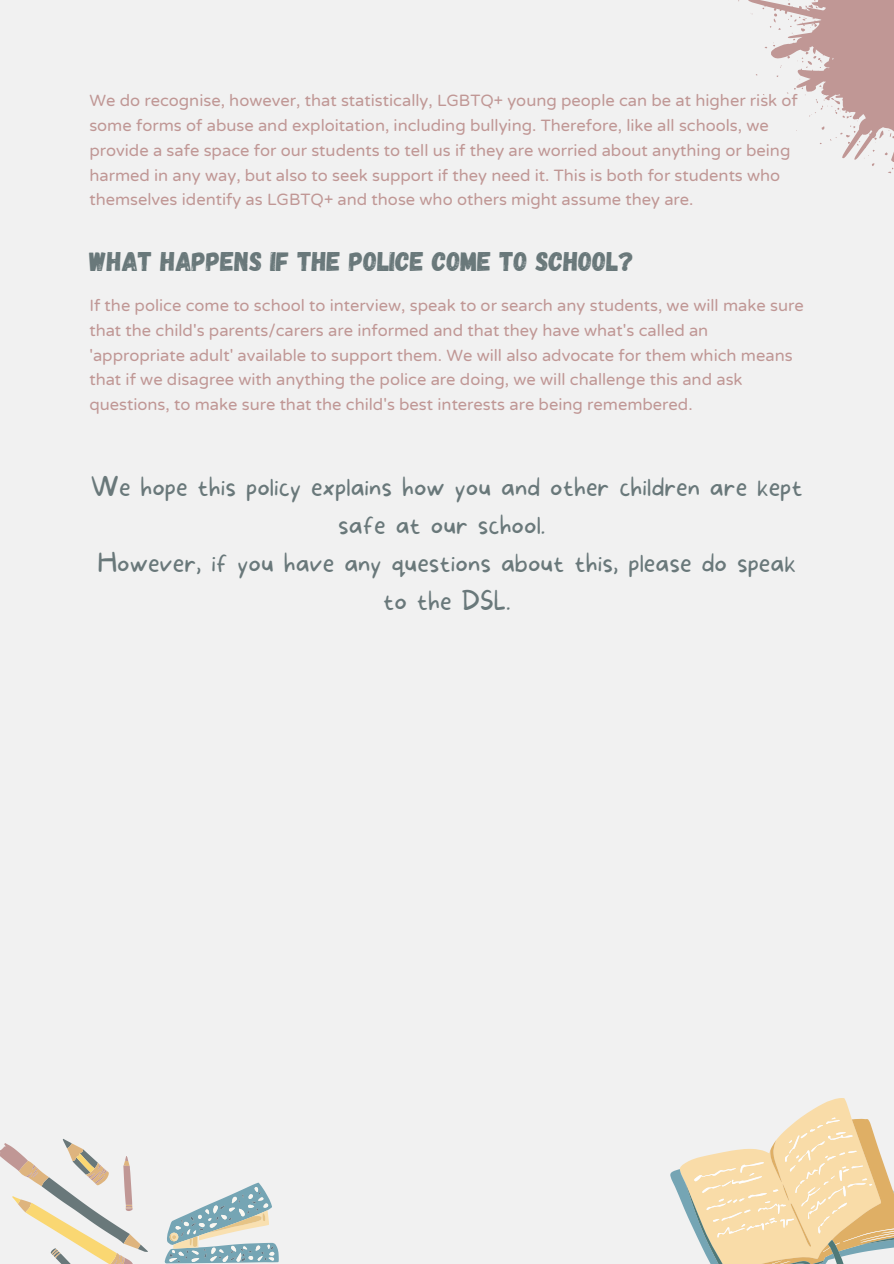
<style>
.page{position:relative;width:894px;height:1264px;background:#fff}
.page>*{position:absolute;margin:0;border:0;box-sizing:border-box;transform-origin:0 0}
.t1{font:27px "Gagalin";color:#69787a}
.t2{font:100 25.5px/38.2px "More Sugar";color:#69787a;text-align:center}
.t3{font:16.5px/24.8px "Varela Round";color:#c09795}
</style>
<div class="page">
<div style="left:0;top:0;width:893px;height:1263px;background:#f1f1f1"></div>
<svg style="left:738px;top:0;width:155px;height:174px"></svg>
<svg style="left:670px;top:1098px;width:223px;height:165px"></svg>
<svg style="left:0;top:1139px;width:278px;height:124px"></svg>
<p class="t3" style="left:89px;top:89px;width:709px">We do recognise, however, that statistically, LGBTQ+ young people can be at higher risk of some forms of abuse and exploitation, including bullying. Therefore, like all schools, we provide a safe space for our students to tell us if they are worried about anything or being harmed in any way, but also to seek support if they need it. This is both for students who themselves identify as LGBTQ+ and those who others might assume they are.</p>
<p class="t1" style="left:89px;top:243px;width:546px">WHAT HAPPENS IF THE POLICE COME TO SCHOOL?</p>
<h1 class="t3" style="left:89px;top:293px;width:715px">If the police come to school to interview, speak to or search any students, we will make sure that the child's parents/carers are informed and that they have what's called an 'appropriate adult' available to support them. We will also advocate for them which means that if we disagree with anything the police are doing, we will challenge this and ask questions, to make sure that the child's best interests are being remembered.</h1>
<p class="t2" style="left:91px;top:468px;width:713px">We hope this policy explains how you and other children are kept safe at our school.<br>However, if you have any questions about this, please do speak to the DSL.</p>
</div>
